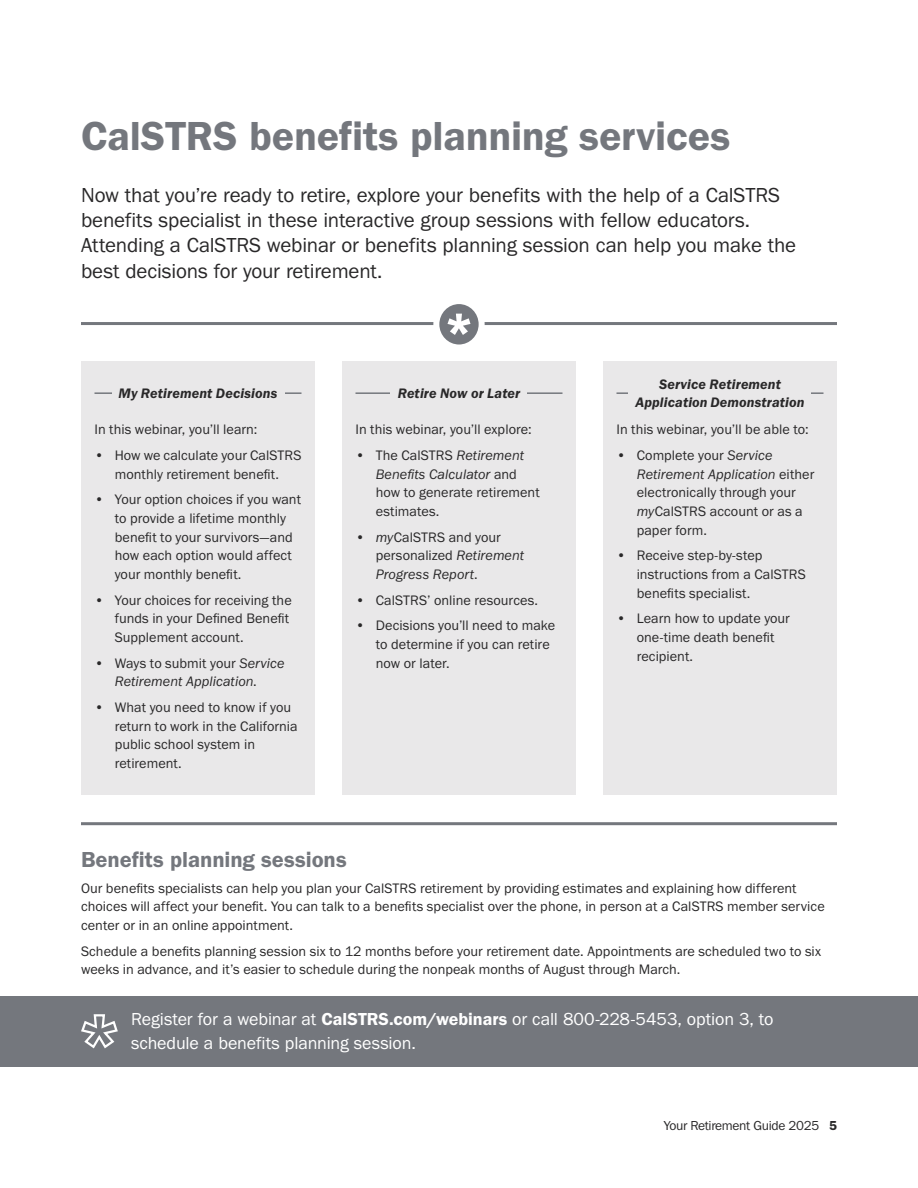
<style>
.page{position:relative;width:918px;height:1188px;background:#fff}
.page>*{position:absolute;margin:0;border:0;box-sizing:border-box;transform-origin:0 0}
.t1{font:42px "Franklin Gothic URW Dem";letter-spacing:-.005em;color:#74777d}
.t2{font:22.5px "Franklin Gothic URW Dem";letter-spacing:-.005em;color:#74777d}
.t3{font:21px/25.3px "Franklin Gothic URW Boo";letter-spacing:-.01em;color:#292829}
.t4{font:18px/24px "Franklin Gothic URW Boo";letter-spacing:-.005em;color:#fff}
.t5{font:14.25px/18.8px "Franklin Gothic URW Boo";letter-spacing:.005em;color:#292829}
.t6{font:14.25px/18.8px "Franklin Gothic URW Dem Ita";letter-spacing:.01em;color:#292829;text-align:center}
.t7{font:14.25px/18.8px "Franklin Gothic URW Boo Ita";color:#292829;text-align:center}
.t8{font:13.5px "Franklin Gothic URW Boo";letter-spacing:-.025em;color:#292829}
.s1{font-family:"Franklin Gothic URW Boo"}
.s2{font-family:"Franklin Gothic URW Boo Ita"}
.s3{font-family:"Franklin Gothic URW Dem"}
</style>
<div class="page">
<hr style="left:81px;top:322px;width:756px;height:3px;background:#74777d">
<hr style="left:81px;top:822px;width:756px;height:3px;background:#74777d">
<svg style="left:436px;top:301px;width:46px;height:47px"></svg>
<div style="left:433px;top:298px;width:52px;height:53px;border:6px solid #fff;border-radius:50%"></div>
<svg style="left:447px;top:314px;width:24px;height:21px"></svg>
<div style="left:81px;top:362px;width:234px;height:433px;background:#e9e8e9"></div>
<div style="left:342px;top:362px;width:234px;height:433px;background:#e9e8e9"></div>
<div style="left:603px;top:362px;width:234px;height:433px;background:#e9e8e9"></div>
<hr style="left:94px;top:392px;width:208px;height:2px;background:#74777d">
<hr style="left:356px;top:392px;width:206px;height:2px;background:#74777d">
<hr style="left:616px;top:392px;width:208px;height:2px;background:#74777d">
<div style="left:112px;top:382px;width:172px;height:23px;background:#e9e8e9"></div>
<div style="left:391px;top:382px;width:136px;height:23px;background:#e9e8e9"></div>
<div style="left:629px;top:372px;width:182px;height:42px;background:#e9e8e9"></div>
<div style="left:0;top:996px;width:918px;height:70px;background:#74777d"></div>
<svg style="left:81px;top:1014px;width:37px;height:35px"></svg>
<h2 class="t1" style="left:81px;top:110px;width:651px">CalSTRS benefits planning services</h2>
<p class="t3" style="left:81px;top:182px;width:717px">Now that you’re ready to retire, explore your benefits with the help of a CalSTRS benefits specialist in these interactive group sessions with fellow educators.<br>Attending a CalSTRS webinar or benefits planning session can help you make the best decisions for your retirement.</p>
<h3 class="t6" style="left:119px;top:383px;width:161px">My Retirement Decisions</h3>
<h3 class="t6" style="left:398px;top:383px;width:124px">Retire Now or Later</h3>
<h3 class="t6" style="left:635px;top:374px;width:171px">Service Retirement<br>Application Demonstration</h3>
<p class="t5" style="left:95px;top:420px;width:164px">In this webinar, you’ll learn:</p>
<p class="t5" style="left:95px;top:446px;width:208px;text-align:center">• How we calculate your CalSTRS monthly retirement benefit.</p>
<p class="t5" style="left:115px;top:490px;width:188px;text-indent:-20px">• Your option choices if you want to provide a lifetime monthly benefit to your survivors—and how each option would affect your monthly benefit.</p>
<p class="t5" style="left:115px;top:590px;width:179px;text-indent:-20px">• Your choices for receiving the funds in your Defined Benefit<br>Supplement account.</p>
<p class="t7" style="left:95px;top:653px;width:192px"><span class="s1">• Ways to submit your</span> Service<br>Retirement Application<span class="s1">.</span></p>
<p class="t5" style="left:115px;top:698px;width:185px;text-indent:-20px">• What you need to know if you return to work in the California public school system in retirement.</p>
<p class="t5" style="left:617px;top:420px;width:194px">In this webinar, you’ll be able to:</p>
<p class="t5" style="left:637px;top:446px;width:179px;text-indent:-20px">• Complete your <span class="s2">Service<br>Retirement Application</span> either electronically through your <span class="s2">my</span>CalSTRS account or as a paper form.</p>
<p class="t5" style="left:637px;top:546px;width:171px;text-indent:-20px">• Receive step-by-step instructions from a CalSTRS benefits specialist.</p>
<p class="t5" style="left:637px;top:609px;width:155px;text-indent:-20px">• Learn how to update your one-time death benefit recipient.</p>
<p class="t5" style="left:356px;top:420px;width:178px">In this webinar, you’ll explore:</p>
<p class="t5" style="left:376px;top:446px;width:166px;text-indent:-20px">• The CalSTRS <span class="s2">Retirement<br>Benefits Calculator</span> and how to generate retirement estimates.</p>
<p class="t5" style="left:376px;top:527px;width:150px;text-indent:-20px">• <span class="s2">my</span>CalSTRS and your personalized <span class="s2">Retirement<br>Progress Report</span>.</p>
<p class="t5" style="left:356px;top:590px;width:184px">• CalSTRS’ online resources.</p>
<p class="t5" style="left:376px;top:616px;width:181px;text-indent:-20px">• Decisions you’ll need to make to determine if you can retire now or later.</p>
<h3 class="t2" style="left:81px;top:846px;width:267px">Benefits planning sessions</h3>
<p class="t5" style="left:81px;top:878px;width:745px">Our benefits specialists can help you plan your CalSTRS retirement by providing estimates and explaining how different choices will affect your benefit. You can talk to a benefits specialist over the phone, in person at a CalSTRS member service center or in an online appointment.</p>
<p class="t5" style="left:81px;top:941px;width:742px">Schedule a benefits planning session six to 12 months before your retirement date. Appointments are scheduled two to six weeks in advance, and it’s easier to schedule during the nonpeak months of August through March.</p>
<p class="t4" style="left:131px;top:1007px;width:644px">Register for a webinar at <span class="s3">CalSTRS.com/webinars</span> or call 800-228-5453, option 3, to schedule a benefits planning session.</p>
<p class="t8" style="left:664px;top:1117px;width:175px">Your Retirement Guide 2025 <span class="s3">5</span></p>
</div>
